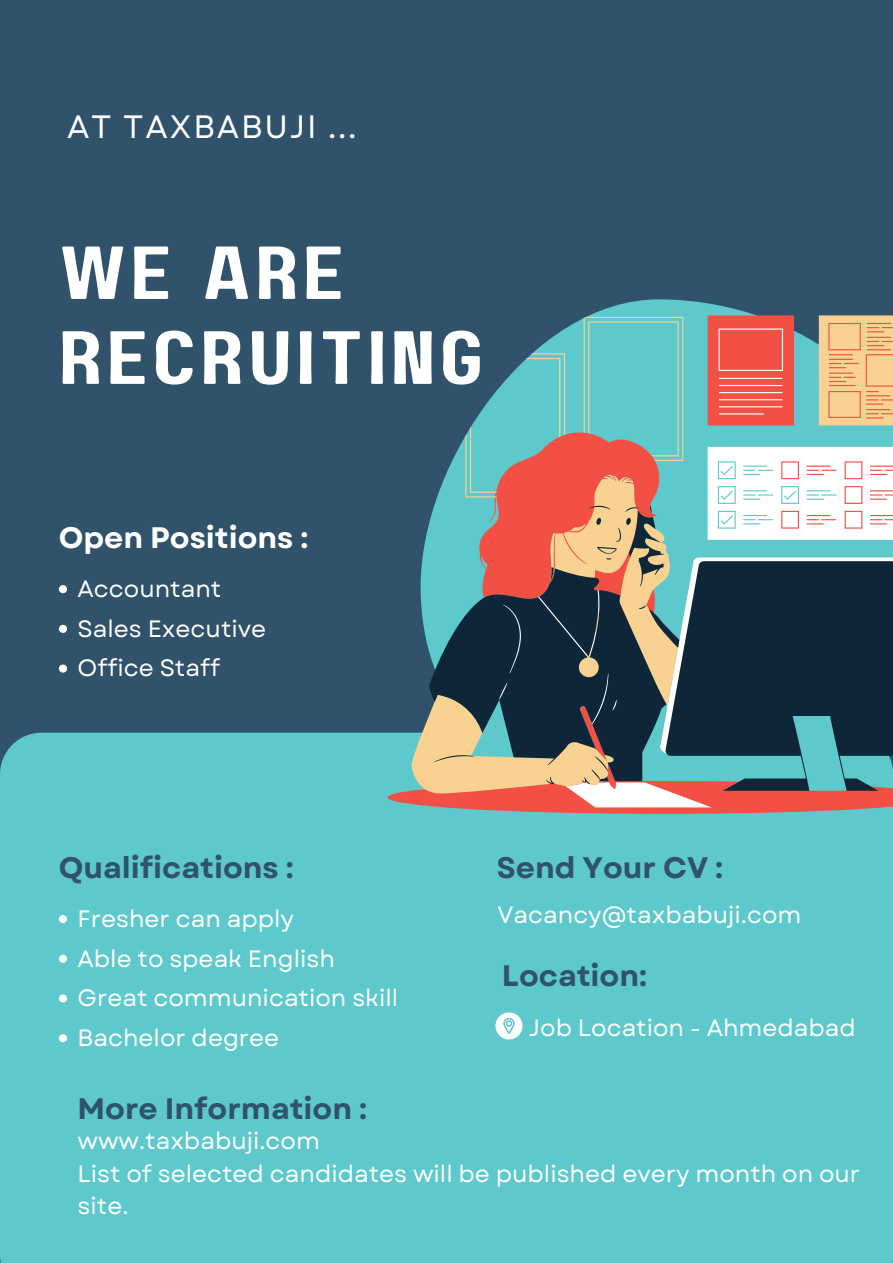
<style>
.page{position:relative;width:893px;height:1263px;background:#30526a}
.page>*{position:absolute;margin:0;border:0;box-sizing:border-box;transform-origin:0 0}
.t1{font:75.22px "Paalalabas Display Wide BETA";letter-spacing:.05em;color:#fff}
.t2{font:74.93px "Paalalabas Display Wide BETA";color:#fff}
.t3{font:32.33px "Garet";letter-spacing:.055em;color:#fff}
.t4{font:700 29.62px "Garet";color:#30526a}
.t5{font:700 29.62px "Garet";color:#fff}
.t6{font:23.62px/32.6px "Garet";color:#fff}
</style>
<div class="page">
<div style="left:0;top:733px;width:893px;height:530px;background:#5ec9cc"></div>
<svg style="left:590px;top:299px;width:165px;height:16px;fill:#5ec9cc"></svg>
<svg style="left:387px;top:732px;width:506px;height:82px;background:#ae8883"></svg>
<svg style="left:498px;top:793px;width:395px;height:14px;background:#f57f76"></svg>
<svg style="left:410px;top:315px;width:483px;height:478px"></svg>
<svg style="left:429px;top:505px;width:464px;height:286px;background:#5d6d6d"></svg>
<div style="left:59px;top:585px;width:8px;height:8px;background:#fff;border-radius:50%"></div>
<div style="left:59px;top:915px;width:8px;height:8px;background:#fff;border-radius:50%"></div>
<div style="left:59px;top:625px;width:8px;height:8px;background:#fff;border-radius:50%"></div>
<div style="left:59px;top:955px;width:8px;height:8px;background:#fff;border-radius:50%"></div>
<div style="left:59px;top:664px;width:8px;height:9px;background:#fff;border-radius:50%"></div>
<div style="left:59px;top:994px;width:8px;height:8px;background:#fff;border-radius:50%"></div>
<div style="left:59px;top:1034px;width:8px;height:8px;background:#fff;border-radius:50%"></div>
<svg style="left:495px;top:1012px;width:27px;height:27px"></svg>
<p class="t3" style="left:67px;top:104px;width:291px">AT TAXBABUJI ...</p>
<p class="t2" style="left:59px;top:242px;width:287px">WE ARE</p>
<p class="t1" style="left:59px;top:327px;width:426px">RECRUITING</p>
<p class="t5" style="left:59px;top:517px;width:251px">Open Positions :</p>
<p class="t6" style="left:78px;top:572px;width:145px">Accountant</p>
<p class="t6" style="left:78px;top:612px;width:190px">Sales Executive</p>
<p class="t6" style="left:78px;top:652px;width:144px">Office Staff</p>
<p class="t4" style="left:59px;top:846px;width:236px">Qualifications :</p>
<p class="t6" style="left:78px;top:902px;width:218px">Fresher can apply</p>
<p class="t6" style="left:78px;top:942px;width:259px">Able to speak English</p>
<p class="t6" style="left:78px;top:982px;width:322px">Great communication skill</p>
<p class="t6" style="left:78px;top:1021px;width:203px">Bachelor degree</p>
<p class="t4" style="left:78px;top:1087px;width:291px">More Information :</p>
<p class="t4" style="left:497px;top:846px;width:227px">Send Your CV :</p>
<p class="t6" style="left:497px;top:898px;width:305px">Vacancy@taxbabuji.com</p>
<p class="t4" style="left:502px;top:954px;width:147px">Location:</p>
<p class="t6" style="left:529px;top:1011px;width:328px">Job Location - Ahmedabad</p>
<p class="t6" style="left:78px;top:1124px;width:244px">www.taxbabuji.com</p>
<p class="t6" style="left:78px;top:1157px;width:784px">List of selected candidates will be published every month on our site.</p>
</div>
